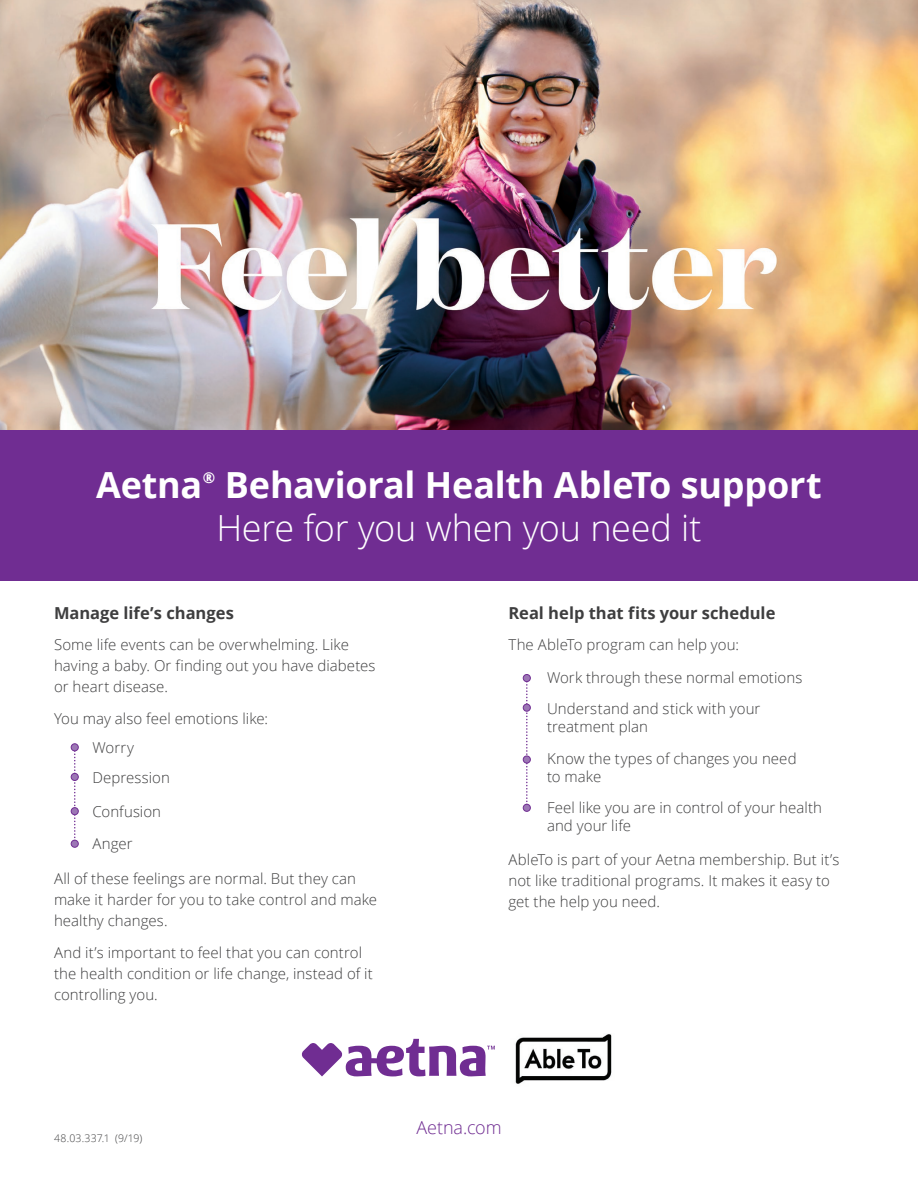
<style>
.page{position:relative;width:918px;height:1188px;background:#fff}
.page>*{position:absolute;margin:0;border:0;box-sizing:border-box;transform-origin:0 0}
.Program__Suite_of_So{font:700 36px "Open Sans";letter-spacing:-.005em;color:#fff}
.Program__Suite_of_So-2{font:300 36px "Open Sans";letter-spacing:-.01em;color:#fff}
.www_aetna_com{font:300 18px "Open Sans";letter-spacing:-.005em;color:#702d92}
.Body_headline{font:700 16.5px "Open Sans";color:#3e3e3f}
.Body{font:300 15px/21px "Open Sans";letter-spacing:.005em;color:#3e3e3f}
.Program__Suite_of_So-3{font:700 15px "Open Sans";color:#fff}
.Part_Number_Date_Cop{font:300 10.5px "Open Sans";letter-spacing:.01em;color:#3e3e3f}
</style>
<div class="page">
<div style="left:0;top:430px;width:918px;height:150px;background:#702d92"></div>
<img style="left:0;top:0;width:918px;height:430px">
<img style="left:515px;top:1034px;width:97px;height:50px">
<svg style="left:74px;top:751px;width:2px;height:89px"></svg>
<div style="left:71px;top:744px;width:7px;height:7px;background:#9c77b5;border-radius:50%"></div>
<div style="left:71px;top:743px;width:8px;height:8px;border:1px solid #702d92;border-radius:50%"></div>
<div style="left:71px;top:773px;width:7px;height:7px;background:#9c77b5;border-radius:50%"></div>
<div style="left:71px;top:773px;width:8px;height:8px;border:1px solid #702d92;border-radius:50%"></div>
<div style="left:71px;top:808px;width:7px;height:7px;background:#9c77b5;border-radius:50%"></div>
<div style="left:71px;top:807px;width:8px;height:8px;border:1px solid #702d92;border-radius:50%"></div>
<div style="left:71px;top:840px;width:7px;height:7px;background:#9c77b5;border-radius:50%"></div>
<div style="left:71px;top:840px;width:8px;height:8px;border:1px solid #702d92;border-radius:50%"></div>
<svg style="left:526px;top:682px;width:2px;height:122px"></svg>
<div style="left:523px;top:674px;width:7px;height:8px;background:#9c77b5;border-radius:50%"></div>
<div style="left:523px;top:674px;width:8px;height:8px;border:1px solid #702d92;border-radius:50%"></div>
<div style="left:523px;top:704px;width:7px;height:7px;background:#9c77b5;border-radius:50%"></div>
<div style="left:523px;top:704px;width:8px;height:8px;border:1px solid #702d92;border-radius:50%"></div>
<div style="left:523px;top:756px;width:7px;height:7px;background:#9c77b5;border-radius:50%"></div>
<div style="left:523px;top:755px;width:8px;height:9px;border:1px solid #702d92;border-radius:50%"></div>
<div style="left:523px;top:804px;width:7px;height:7px;background:#9c77b5;border-radius:50%"></div>
<div style="left:523px;top:804px;width:8px;height:8px;border:1px solid #702d92;border-radius:50%"></div>
<svg style="left:302px;top:1039px;width:193px;height:37px"></svg>
<h1 class="Program__Suite_of_So" style="left:96px;top:459px;width:108px">Aetna</h1>
<h1 class="Program__Suite_of_So-3" style="left:203px;top:467px;width:14px">®</h1>
<h1 class="Program__Suite_of_So" style="left:225px;top:459px;width:599px">Behavioral Health AbleTo support</h1>
<h1 class="Program__Suite_of_So-2" style="left:216px;top:503px;width:487px">Here for you when you need it</h1>
<h3 class="Body_headline" style="left:54px;top:601px;width:181px">Manage life’s changes</h3>
<p class="Body" style="left:54px;top:634px;width:323px">Some life events can be overwhelming. Like having a baby. Or finding out you have diabetes or heart disease.</p>
<p class="Body" style="left:54px;top:708px;width:216px">You may also feel emotions like:</p>
<p class="Body" style="left:92px;top:736px;width:43px">Worry</p>
<p class="Body" style="left:92px;top:767px;width:79px">Depression</p>
<p class="Body" style="left:92px;top:801px;width:70px">Confusion</p>
<p class="Body" style="left:92px;top:833px;width:42px">Anger</p>
<p class="Body" style="left:54px;top:868px;width:325px">All of these feelings are normal. But they can make it harder for you to take control and make healthy changes.</p>
<p class="Body" style="left:54px;top:942px;width:320px">And it’s important to feel that you can control the health condition or life change, instead of it controlling you.</p>
<h3 class="Body_headline" style="left:508px;top:601px;width:268px">Real help that fits your schedule</h3>
<p class="Body" style="left:508px;top:634px;width:232px">The AbleTo program can help you:</p>
<p class="Body" style="left:547px;top:667px;width:257px">Work through these normal emotions</p>
<p class="Body" style="left:547px;top:699px;width:215px;line-height:18px">Understand and stick with your treatment plan</p>
<p class="Body" style="left:547px;top:750px;width:251px;line-height:18px">Know the types of changes you need to make</p>
<p class="Body" style="left:547px;top:798px;width:277px;line-height:18px">Feel like you are in control of your health and your life</p>
<p class="Body" style="left:508px;top:849px;width:332px">AbleTo is part of your Aetna membership. But it’s not like traditional programs. It makes it easy to get the help you need.</p>
<p class="Part_Number_Date_Cop" style="left:54px;top:1131px;width:90px">48.03.337.1 (9/19)</p>
<p class="www_aetna_com" style="left:416px;top:1115px;width:87px">Aetna.com</p>
</div>
